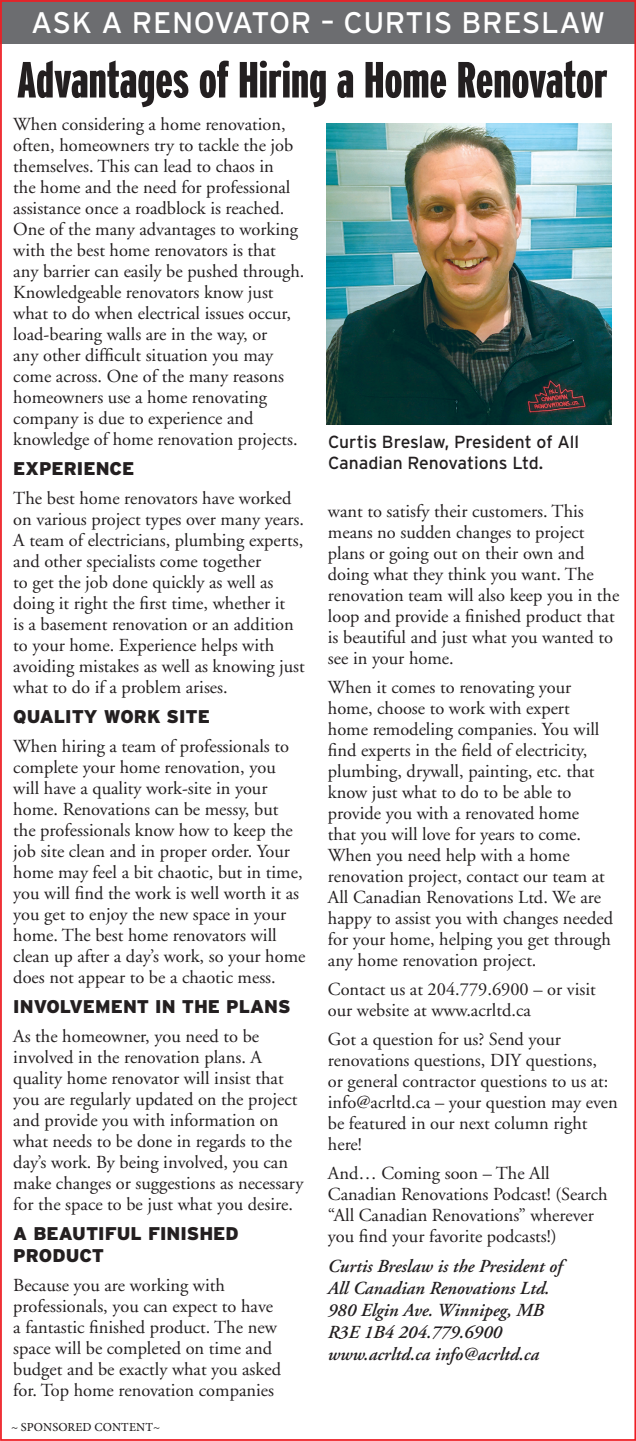
<style>
.page{position:relative;width:636px;height:1441px;background:#fff}
.page>*{position:absolute;margin:0;border:0;box-sizing:border-box;transform-origin:0 0}
.t1{font:900 extra-condensed 50.75px "Interstate";color:#231f20}
.t2{font:29.75px "Interstate";letter-spacing:.02em;color:#fff}
.body{font:18.38px/21px "Adobe Garamond";color:#231f20}
.t3{font:italic 600 18.38px "Adobe Garamond";color:#231f20}
.subhead{font:900 18.38px/22.1px "Interstate";color:#231f20}
.t4{font:17.5px/21px "Interstate";color:#231f20}
.t5{font:500 12.25px "Minion Pro";letter-spacing:.01em;color:#231f20}
</style>
<div class="page">
<div style="left:0;top:0;width:635px;height:44px;background:#6c6d70"></div>
<img style="left:326px;top:123px;width:285px;height:301px">
<p class="t2" style="left:31px;top:6px;width:575px">ASK A RENOVATOR – CURTIS BRESLAW</p>
<p class="t1" style="left:17px;top:52px;width:591px">Advantages of Hiring a Home Renovator</p>
<p class="body" style="left:13px;top:114px;width:292px">When considering a home renovation, often, homeowners try to tackle the job themselves. This can lead to chaos in<br>the home and the need for professional assistance once a roadblock is reached.<br>One of the many advantages to working with the best home renovators is that any barrier can easily be pushed through.<br>Knowledgeable renovators know just what to do when electrical issues occur, load-bearing walls are in the way, or<br>any other difficult situation you may come across. One of the many reasons homeowners use a home renovating company is due to experience and knowledge of home renovation projects.</p>
<p class="subhead" style="left:13px;top:457px;width:123px">EXPERIENCE</p>
<p class="body" style="left:13px;top:488px;width:293px">The best home renovators have worked on various project types over many years.<br>A team of electricians, plumbing experts, and other specialists come together<br>to get the job done quickly as well as doing it right the first time, whether it<br>is a basement renovation or an addition to your home. Experience helps with avoiding mistakes as well as knowing just what to do if a problem arises.</p>
<p class="subhead" style="left:13px;top:705px;width:198px">QUALITY WORK SITE</p>
<p class="body" style="left:13px;top:736px;width:293px">When hiring a team of professionals to complete your home renovation, you will have a quality work-site in your home. Renovations can be messy, but<br>the professionals know how to keep the job site clean and in proper order. Your home may feel a bit chaotic, but in time, you will find the work is well worth it as you get to enjoy the new space in your home. The best home renovators will clean up after a day’s work, so your home does not appear to be a chaotic mess.</p>
<p class="subhead" style="left:13px;top:995px;width:278px">INVOLVEMENT IN THE PLANS</p>
<p class="body" style="left:13px;top:1026px;width:291px">As the homeowner, you need to be involved in the renovation plans. A quality home renovator will insist that you are regularly updated on the project and provide you with information on what needs to be done in regards to the day’s work. By being involved, you can make changes or suggestions as necessary for the space to be just what you desire.</p>
<p class="subhead" style="left:13px;top:1222px;width:227px">A BEAUTIFUL FINISHED<br>PRODUCT</p>
<p class="body" style="left:13px;top:1275px;width:269px">Because you are working with professionals, you can expect to have a fantastic finished product. The new space will be completed on time and budget and be exactly what you asked for. Top home renovation companies</p>
<p class="t5" style="left:11px;top:1418px;width:150px">~ SPONSORED CONTENT~</p>
<p class="t4" style="left:328px;top:431px;width:252px">Curtis Breslaw, President of All<br>Canadian Renovations Ltd.</p>
<p class="body" style="left:328px;top:501px;width:293px">want to satisfy their customers. This means no sudden changes to project plans or going out on their own and doing what they think you want. The renovation team will also keep you in the loop and provide a finished product that is beautiful and just what you wanted to see in your home.</p>
<p class="body" style="left:328px;top:677px;width:286px">When it comes to renovating your home, choose to work with expert home remodeling companies. You will find experts in the field of electricity, plumbing, drywall, painting, etc. that know just what to do to be able to provide you with a renovated home<br>that you will love for years to come.<br>When you need help with a home renovation project, contact our team at All Canadian Renovations Ltd. We are happy to assist you with changes needed for your home, helping you get through any home renovation project.</p>
<p class="body" style="left:328px;top:979px;width:269px">Contact us at 204.779.6900 – or visit our website at www.acrltd.ca</p>
<p class="body" style="left:328px;top:1029px;width:291px">Got a question for us? Send your renovations questions, DIY questions,<br>or general contractor questions to us at: info@acrltd.ca – your question may even be featured in our next column right here!</p>
<p class="body" style="left:328px;top:1163px;width:281px">And… Coming soon – The All Canadian Renovations Podcast! (Search “All Canadian Renovations” wherever you find your favorite podcasts!)</p>
<p class="t3" style="left:328px;top:1255px;width:236px">Curtis Breslaw is the President of</p>
<p class="t3" style="left:328px;top:1277px;width:223px">All Canadian Renovations Ltd.</p>
<p class="t3" style="left:328px;top:1299px;width:217px">980 Elgin Ave. Winnipeg, MB</p>
<p class="t3" style="left:328px;top:1322px;width:175px">R3E 1B4 204.779.6900</p>
<p class="t3" style="left:328px;top:1344px;width:212px">www.acrltd.ca info@acrltd.ca</p>
</div>
